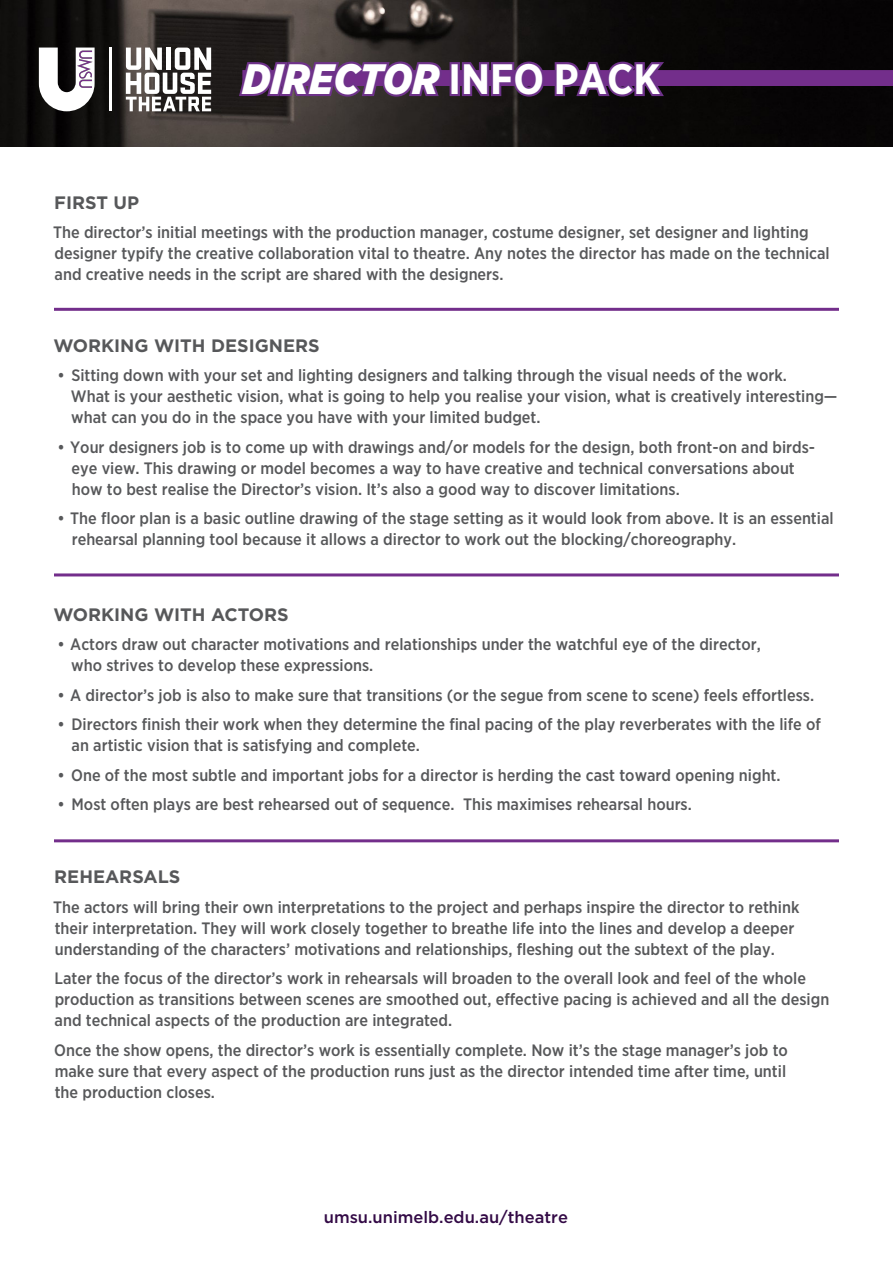
<style>
.page{position:relative;width:893px;height:1263px;background:#fff}
.page>*{position:absolute;margin:0;border:0;box-sizing:border-box;transform-origin:0 0}
.t1{font:italic 900 42.45px "Gotham Narrow";color:#fff}
.Body{font:700 18px "Gotham";color:#57585a}
.bullets{font:700 18px "Gotham";color:#57585a}
.Body-2{font:500 16.5px/21px "Gotham Narrow";color:#57585a}
.Body-3{font:500 16.5px "Gotham";color:#330a46}
.s1{font-weight:700;font-style:normal}
</style>
<div class="page">
<img style="left:0;top:0;width:893px;height:147px">
<hr style="left:110px;top:48px;width:2px;height:63px;background:#fff">
<svg style="left:126px;top:48px;width:85px;height:63px"></svg>
<svg style="left:39px;top:48px;width:56px;height:63px"></svg>
<div style="left:242px;top:70px;width:651px;height:16px;background:#732e8b"></div>
<svg style="left:237px;top:59px;width:208px;height:40px"></svg>
<div style="left:450px;top:62px;width:10px;height:34px;border:4px solid #6e328a"></div>
<svg style="left:460px;top:59px;width:87px;height:40px"></svg>
<svg style="left:553px;top:59px;width:115px;height:40px"></svg>
<hr style="left:54px;top:573px;width:785px;height:3px;background:#732e8b">
<hr style="left:54px;top:839px;width:785px;height:3px;background:#732e8b">
<hr style="left:54px;top:308px;width:785px;height:3px;background:#732e8b">
<p class="t1" style="left:242px;top:51px;width:420px">DIRECTOR <span class="s1">INFO PACK</span></p>
<p class="Body" style="left:54px;top:192px;width:86px">FIRST UP</p>
<p class="Body-2" style="left:53px;top:222px;width:778px">The director’s initial meetings with the production manager, costume designer, set designer and lighting designer typify the creative collaboration vital to theatre. Any notes the director has made on the technical and creative needs in the script are shared with the designers.</p>
<p class="Body" style="left:53px;top:335px;width:268px">WORKING WITH DESIGNERS</p>
<p class="Body-2" style="left:71px;top:365px;width:768px;text-indent:-13px">• Sitting down with your set and lighting designers and talking through the visual needs of the work.<br>What is your aesthetic vision, what is going to help you realise your vision, what is creatively interesting— what can you do in the space you have with your limited budget.</p>
<p class="Body-2" style="left:72px;top:436px;width:745px;text-indent:-14px">• Your designers job is to come up with drawings and/or models for the design, both front-on and birds&shy;eye view. This drawing or model becomes a way to have creative and technical conversations about how to best realise the Director’s vision. It’s also a good way to discover limitations.</p>
<p class="Body-2" style="left:72px;top:508px;width:763px;text-indent:-14px">• The floor plan is a basic outline drawing of the stage setting as it would look from above. It is an essential rehearsal planning tool because it allows a director to work out the blocking/choreography.</p>
<p class="bullets" style="left:53px;top:604px;width:237px">WORKING WITH ACTORS</p>
<p class="Body-2" style="left:71px;top:633px;width:691px;text-indent:-14px">• Actors draw out character motivations and relationships under the watchful eye of the director, who strives to develop these expressions.</p>
<p class="Body-2" style="left:58px;top:684px;width:758px">• A director’s job is also to make sure that transitions (or the segue from scene to scene) feels effortless.</p>
<p class="Body-2" style="left:72px;top:713px;width:751px;text-indent:-14px">• Directors finish their work when they determine the final pacing of the play reverberates with the life of an artistic vision that is satisfying and complete.</p>
<p class="Body-2" style="left:58px;top:764px;width:724px">• One of the most subtle and important jobs for a director is herding the cast toward opening night.</p>
<p class="Body-2" style="left:58px;top:794px;width:636px">• Most often plays are best rehearsed out of sequence. This maximises rehearsal hours.</p>
<p class="Body" style="left:54px;top:867px;width:128px">REHEARSALS</p>
<p class="Body-2" style="left:53px;top:896px;width:748px">The actors will bring their own interpretations to the project and perhaps inspire the director to rethink their interpretation. They will work closely together to breathe life into the lines and develop a deeper understanding of the characters’ motivations and relationships, fleshing out the subtext of the play.</p>
<p class="Body-2" style="left:55px;top:968px;width:776px">Later the focus of the director’s work in rehearsals will broaden to the overall look and feel of the whole production as transitions between scenes are smoothed out, effective pacing is achieved and all the design and technical aspects of the production are integrated.</p>
<p class="Body-2" style="left:54px;top:1039px;width:735px;text-align:justify">Once the show opens, the director’s work is essentially complete. Now it’s the stage manager’s job to make sure that every aspect of the production runs just as the director intended time after time, until the production closes.</p>
<p class="Body-3" style="left:324px;top:1207px;width:246px">umsu.unimelb.edu.au/theatre</p>
</div>
